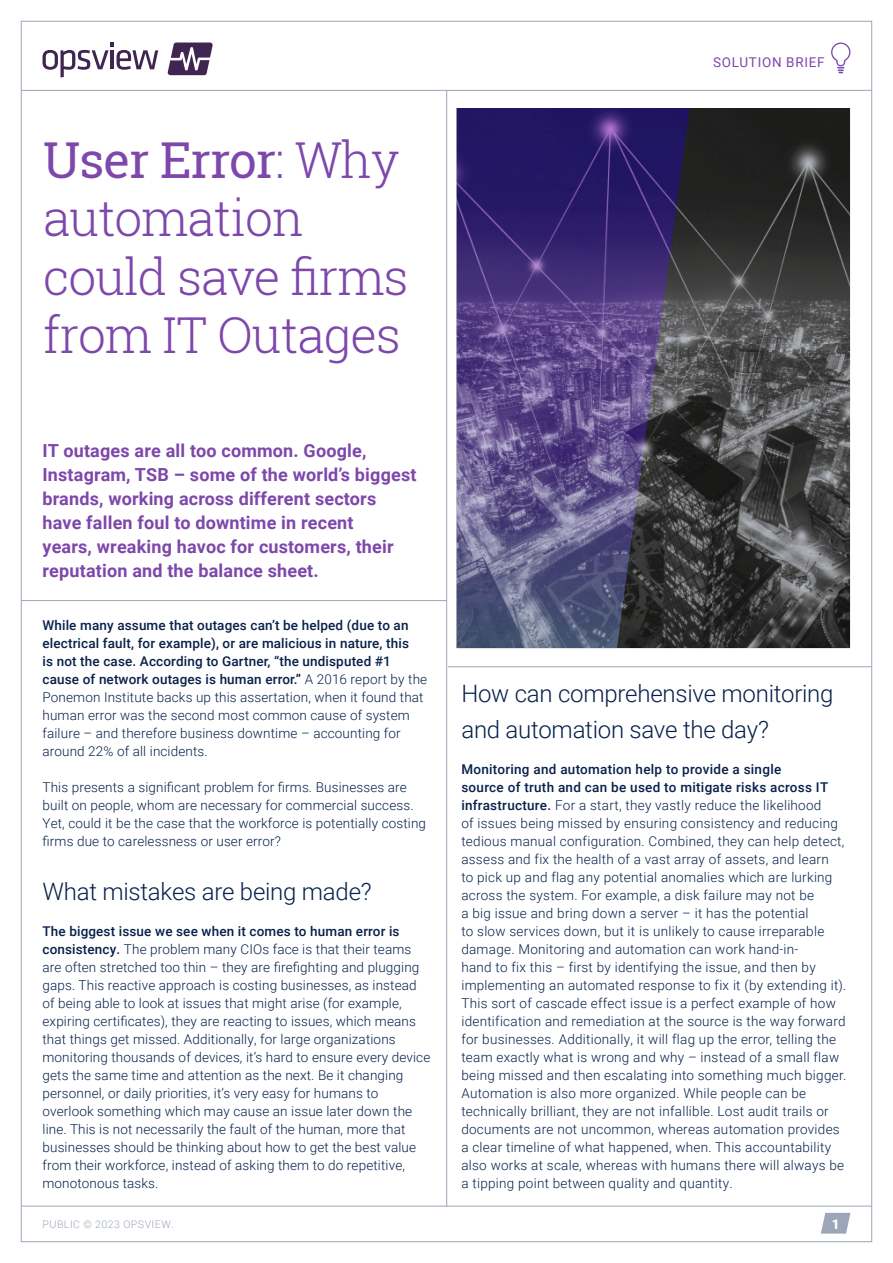
<style>
.page{position:relative;width:893px;height:1263px;background:#fff}
.page>*{position:absolute;margin:0;border:0;box-sizing:border-box;transform-origin:0 0}
.t1{font:300 49.5px/58.5px "Roboto Slab";letter-spacing:-.02em;color:#7d47ab}
.t2{font:300 24px/36px "Roboto";letter-spacing:-.01em;color:#08204a}
.t3{font:700 18px/24px "Roboto";letter-spacing:.01em;color:#7d47ab}
.t4{font:300 13.5px/18px "Roboto";letter-spacing:.015em;color:#08204a}
.t5{font:13.5px "Roboto";letter-spacing:.055em;color:#7d47ab}
.t6{font:900 13.5px "Roboto";color:#fff}
.t7{font:300 10.5px "Roboto";letter-spacing:.045em;color:#9ba6b8}
.s1{font-weight:400}
.s2{font-weight:500}
</style>
<div class="page">
<hr style="left:446px;top:91px;width:1px;height:1115px;background:#9ba6b8">
<svg style="left:43px;top:43px;width:115px;height:34px"></svg>
<svg style="left:168px;top:43px;width:45px;height:32px"></svg>
<hr style="left:22px;top:1206px;width:850px;height:1px;background:#9ba6b8">
<svg style="left:821px;top:1213px;width:29px;height:20px"></svg>
<hr style="left:21px;top:90px;width:851px;height:1px;background:#9ba6b8">
<svg style="left:831px;top:43px;width:19px;height:30px"></svg>
<hr style="left:21px;top:600px;width:425px;height:1px;background:#9ba6b8">
<hr style="left:448px;top:666px;width:424px;height:1px;background:#9ba6b8">
<img style="left:690px;top:108px;width:160px;height:540px">
<svg style="left:457px;top:108px;width:233px;height:540px;background:#4c4175"></svg>
<h1 class="t1" style="left:43px;top:129px;width:367px"><span class="s1">User Error</span>: Why automation could save firms from IT Outages</h1>
<p class="t5" style="left:713px;top:53px;width:113px">SOLUTION BRIEF</p>
<p class="t3" style="left:43px;top:438px;width:376px">IT outages are all too common. Google, Instagram, TSB – some of the world’s biggest brands, working across different sectors have fallen foul to downtime in recent<br>years, wreaking havoc for customers, their reputation and the balance sheet.</p>
<p class="t4" style="left:43px;top:616px;width:386px"><span class="s2">While many assume that outages can’t be helped (due to an electrical fault, for example), or are malicious in nature, this<br>is not the case. According to Gartner, “the undisputed #1 cause of network outages is human error.”</span> A 2016 report by the Ponemon Institute backs up this assertation, when it found that human error was the second most common cause of system failure – and therefore business downtime – accounting for around 22% of all incidents.</p>
<p class="t4" style="left:43px;top:778px;width:385px">This presents a significant problem for firms. Businesses are built on people, whom are necessary for commercial success.<br>Yet, could it be the case that the workforce is potentially costing firms due to carelessness or user error?</p>
<h2 class="t2" style="left:43px;top:873px;width:331px">What mistakes are being made?</h2>
<p class="t4" style="left:43px;top:922px;width:389px"><span class="s2">The biggest issue we see when it comes to human error is consistency.</span> The problem many CIOs face is that their teams are often stretched too thin – they are firefighting and plugging gaps. This reactive approach is costing businesses, as instead of being able to look at issues that might arise (for example, expiring certificates), they are reacting to issues, which means that things get missed. Additionally, for large organizations monitoring thousands of devices, it’s hard to ensure every device gets the same time and attention as the next. Be it changing personnel, or daily priorities, it’s very easy for humans to overlook something which may cause an issue later down the line. This is not necessarily the fault of the human, more that businesses should be thinking about how to get the best value from their workforce, instead of asking them to do repetitive, monotonous tasks.</p>
<h2 class="t2" style="left:461px;top:675px;width:374px">How can comprehensive monitoring and automation save the day?</h2>
<p class="t4" style="left:461px;top:760px;width:387px"><span class="s2">Monitoring and automation help to provide a single<br>source of truth and can be used to mitigate risks across IT infrastructure.</span> For a start, they vastly reduce the likelihood<br>of issues being missed by ensuring consistency and reducing tedious manual configuration. Combined, they can help detect, assess and fix the health of a vast array of assets, and learn<br>to pick up and flag any potential anomalies which are lurking across the system. For example, a disk failure may not be<br>a big issue and bring down a server – it has the potential<br>to slow services down, but it is unlikely to cause irreparable damage. Monitoring and automation can work hand-in-<br>hand to fix this – first by identifying the issue, and then by implementing an automated response to fix it (by extending it).<br>This sort of cascade effect issue is a perfect example of how identification and remediation at the source is the way forward for businesses. Additionally, it will flag up the error, telling the team exactly what is wrong and why – instead of a small flaw being missed and then escalating into something much bigger.<br>Automation is also more organized. While people can be technically brilliant, they are not infallible. Lost audit trails or documents are not uncommon, whereas automation provides a clear timeline of what happened, when. This accountability also works at scale, whereas with humans there will always be a tipping point between quality and quantity.</p>
<p class="t7" style="left:43px;top:1217px;width:133px">PUBLIC © 2023 OPSVIEW.</p>
<p class="t6" style="left:832px;top:1215px;width:9px">1</p>
</div>
